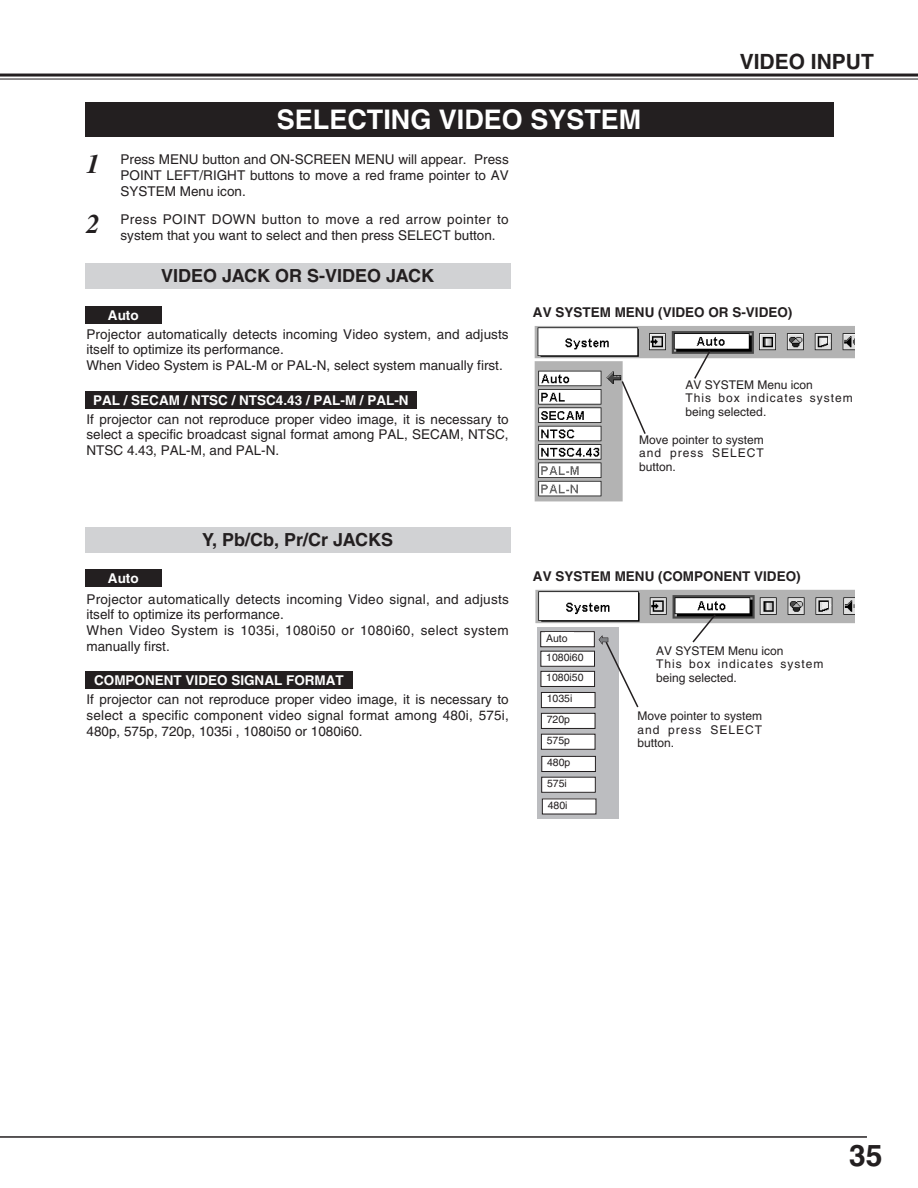
<style>
.page{position:relative;width:918px;height:1188px;background:#fff}
.page>*{position:absolute;margin:0;border:0;box-sizing:border-box;transform-origin:0 0}
.t1{font:700 30px "Helvetica";color:#231f20}
.t2{font:700 27px "Helvetica";color:#fff}
.t3{font:italic 700 27px "Times";color:#231f20}
.t4{font:700 21px "Helvetica";color:#231f20}
.t5{font:700 18px "Helvetica";color:#231f20}
.t6{font:13.5px/15.8px "Helvetica";color:#231f20;text-align:justify}
.t7{font:13.5px/15.8px "Helvetica";letter-spacing:.02em;color:#231f20}
.t8{font:700 13.5px "Helvetica";color:#fff}
.t9{font:700 13.5px "Helvetica";color:#231f20}
.t10{font:12px/13.5px "Helvetica";color:#231f20;text-align:justify}
.t11{font:10.5px/19.8px "Helvetica";color:#231f20}
</style>
<div class="page">
<div style="left:538px;top:627px;width:81px;height:192px;background:#bcbdc0"></div>
<hr style="left:0;top:74px;width:918px;height:3px;background:#231f20">
<hr style="left:0;top:79px;width:918px;height:1px;background:#231f20">
<hr style="left:0;top:1136px;width:867px;height:2px;background:#231f20">
<img style="left:534px;top:326px;width:320px;height:176px">
<img style="left:535px;top:589px;width:319px;height:35px">
<div style="left:85px;top:102px;width:748px;height:34px;background:#231f20"></div>
<svg style="left:620px;top:379px;width:27px;height:57px"></svg>
<svg style="left:693px;top:349px;width:19px;height:31px"></svg>
<div style="left:85px;top:391px;width:332px;height:17px;background:#231f20"></div>
<div style="left:85px;top:570px;width:77px;height:17px;background:#231f20"></div>
<div style="left:85px;top:672px;width:268px;height:17px;background:#231f20"></div>
<div style="left:85px;top:264px;width:425px;height:25px;background:#d1d2d4"></div>
<div style="left:85px;top:527px;width:425px;height:26px;background:#d1d2d4"></div>
<div style="left:85px;top:306px;width:77px;height:17px;background:#231f20"></div>
<svg style="left:691px;top:613px;width:26px;height:30px"></svg>
<div style="left:541px;top:632px;width:53px;height:15px;background:#fff"></div>
<div style="left:540px;top:631px;width:55px;height:16px;border:1px solid #231f20"></div>
<svg style="left:599px;top:635px;width:40px;height:73px"></svg>
<div style="left:545px;top:632px;width:28px;height:13px;background:#fff"></div>
<div style="left:541px;top:651px;width:54px;height:15px;background:#fff"></div>
<div style="left:541px;top:651px;width:54px;height:16px;border:1px solid #231f20"></div>
<div style="left:545px;top:652px;width:42px;height:13px;background:#fff"></div>
<div style="left:541px;top:671px;width:54px;height:15px;background:#fff"></div>
<div style="left:541px;top:671px;width:54px;height:16px;border:1px solid #231f20"></div>
<div style="left:545px;top:672px;width:41px;height:13px;background:#fff"></div>
<div style="left:541px;top:713px;width:54px;height:15px;background:#fff"></div>
<div style="left:541px;top:713px;width:54px;height:16px;border:1px solid #231f20"></div>
<div style="left:545px;top:714px;width:29px;height:13px;background:#fff"></div>
<div style="left:541px;top:734px;width:54px;height:15px;background:#fff"></div>
<div style="left:541px;top:734px;width:54px;height:16px;border:1px solid #231f20"></div>
<div style="left:545px;top:735px;width:29px;height:13px;background:#fff"></div>
<div style="left:542px;top:756px;width:53px;height:16px;background:#fff"></div>
<div style="left:542px;top:756px;width:54px;height:16px;border:1px solid #231f20"></div>
<div style="left:546px;top:757px;width:29px;height:13px;background:#fff"></div>
<div style="left:542px;top:777px;width:53px;height:15px;background:#fff"></div>
<div style="left:541px;top:777px;width:55px;height:16px;border:1px solid #231f20"></div>
<div style="left:546px;top:778px;width:28px;height:13px;background:#fff"></div>
<div style="left:542px;top:799px;width:54px;height:15px;background:#fff"></div>
<div style="left:541px;top:692px;width:54px;height:16px;background:#fff"></div>
<div style="left:541px;top:692px;width:54px;height:16px;border:1px solid #231f20"></div>
<div style="left:545px;top:693px;width:39px;height:13px;background:#fff"></div>
<h3 class="t4" style="left:740px;top:53px;width:136px">VIDEO INPUT</h3>
<h2 class="t3" style="left:87px;top:155px;width:15px">1</h2>
<h2 class="t3" style="left:87px;top:214px;width:15px">2</h2>
<h2 class="t2" style="left:277px;top:110px;width:366px">SELECTING VIDEO SYSTEM</h2>
<p class="t6" style="left:121px;top:153px;width:390px">Press MENU button and ON-SCREEN MENU will appear. Press POINT LEFT/RIGHT buttons to move a red frame pointer to AV SYSTEM Menu icon.</p>
<p class="t6" style="left:121px;top:212px;width:390px">Press POINT DOWN button to move a red arrow pointer to system that you want to select and then press SELECT button.</p>
<p class="t8" style="left:108px;top:310px;width:32px">Auto</p>
<h3 class="t5" style="left:161px;top:270px;width:274px">VIDEO JACK OR S-VIDEO JACK</h3>
<p class="t9" style="left:533px;top:308px;width:261px">AV SYSTEM MENU (VIDEO OR S-VIDEO)</p>
<p class="t6" style="left:87px;top:327px;width:424px;text-align:left">Projector automatically detects incoming Video system, and adjusts itself to optimize its performance.<br>When Video System is PAL-M or PAL-N, select system manually first.</p>
<p class="t8" style="left:93px;top:395px;width:317px">PAL / SECAM / NTSC / NTSC4.43 / PAL-M / PAL-N</p>
<p class="t6" style="left:87px;top:412px;width:424px">If projector can not reproduce proper video image, it is necessary to select a specific broadcast signal format among PAL, SECAM, NTSC, NTSC 4.43, PAL-M, and PAL-N.</p>
<p class="t8" style="left:108px;top:574px;width:32px">Auto</p>
<h3 class="t5" style="left:202px;top:533px;width:193px">Y, Pb/Cb, Pr/Cr JACKS</h3>
<p class="t7" style="left:87px;top:592px;width:424px">Projector automatically detects incoming Video signal, and adjusts itself to optimize its performance.<br>When Video System is 1035i, 1080i50 or 1080i60, select system manually first.</p>
<p class="t8" style="left:94px;top:676px;width:251px">COMPONENT VIDEO SIGNAL FORMAT</p>
<p class="t6" style="left:87px;top:693px;width:424px">If projector can not reproduce proper video image, it is necessary to select a specific component video signal format among 480i, 575i, 480p, 575p, 720p, 1035i , 1080i50 or 1080i60.</p>
<p class="t10" style="left:686px;top:379px;width:169px;text-align:left">AV SYSTEM Menu icon<br>This box indicates system being selected.</p>
<p class="t10" style="left:639px;top:434px;width:126px">Move pointer to system and press SELECT button.</p>
<p class="t9" style="left:533px;top:571px;width:269px">AV SYSTEM MENU (COMPONENT VIDEO)</p>
<p class="t11" style="left:546px;top:629px;width:39px">Auto<br>1080i60<br>1080i50</p>
<p class="t11" style="left:547px;top:710px;width:25px;line-height:20.9px">720p<br>575p</p>
<p class="t11" style="left:547px;top:753px;width:25px;line-height:21.3px">480p<br>575i<br>480i</p>
<p class="t11" style="left:547px;top:690px;width:27px">1035i</p>
<p class="t10" style="left:656px;top:645px;width:169px;text-align:left">AV SYSTEM Menu icon<br>This box indicates system being selected.</p>
<p class="t10" style="left:637px;top:710px;width:126px">Move pointer to system and press SELECT button.</p>
<h1 class="t1" style="left:849px;top:1145px;width:35px">35</h1>
</div>
